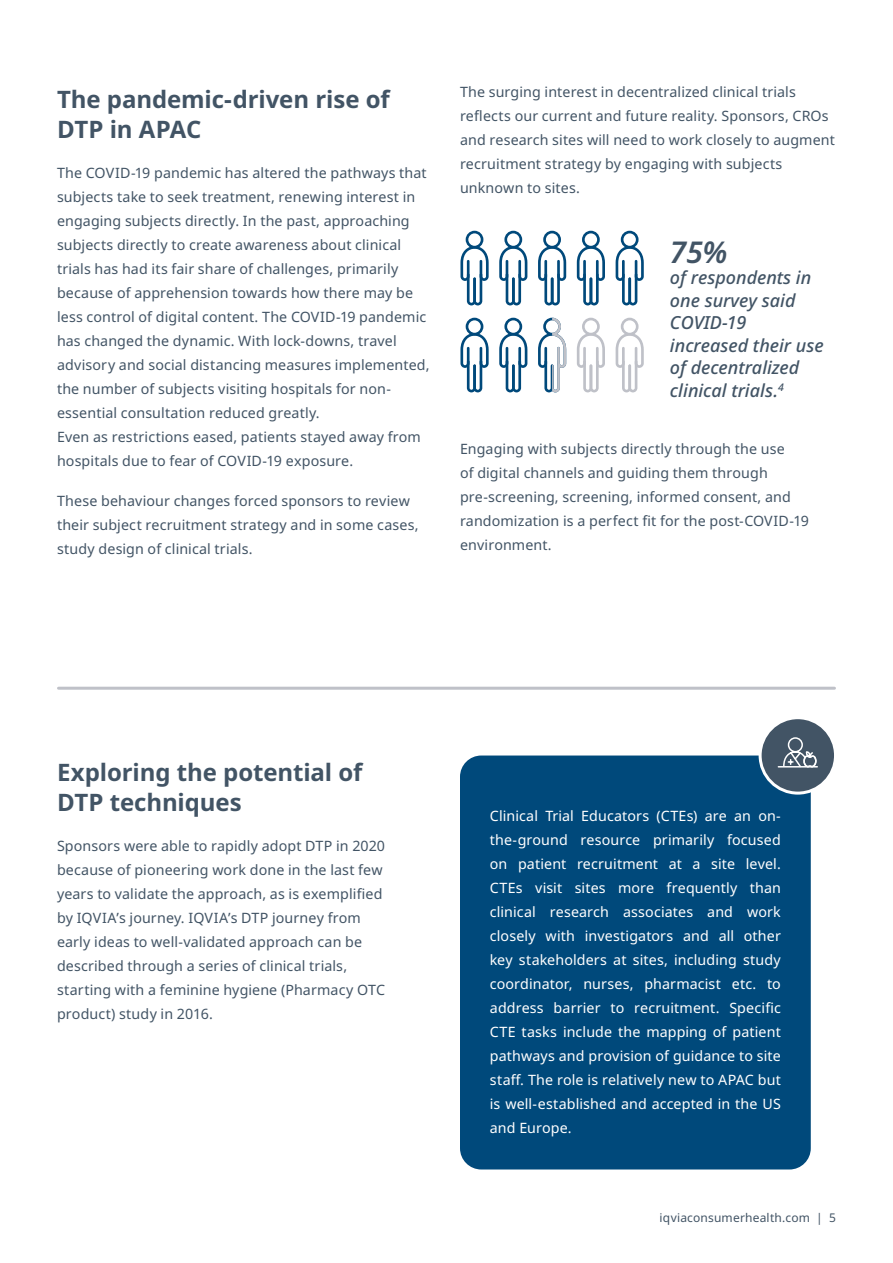
<style>
.page{position:relative;width:893px;height:1263px;background:#fff}
.page>*{position:absolute;margin:0;border:0;box-sizing:border-box;transform-origin:0 0}
.Body_copy_-_Space{font:italic 600 30px "Noto Sans";color:#425465}
.Section_heading{font:700 24px/30px "Noto Sans";letter-spacing:-.005em;color:#425465}
.Body_copy_-_Space-2{font:italic 500 18px/22.5px "Noto Sans";color:#425465}
.Body_copy_-_Space-3{font:14.25px/24px "Noto Sans";letter-spacing:.01em;color:#425465}
.Body_copy_-_Space-4{font:14.25px/24px "Noto Sans";letter-spacing:.01em;color:#fff;text-align:justify}
.t1{font:12px "Noto Sans";letter-spacing:.015em;color:#425465}
</style>
<div class="page">
<hr style="left:58px;top:687px;width:776px;height:3px;background:#bfc1c8">
<div style="left:460px;top:755px;width:351px;height:414px;background:#00497b;border-radius:21px"></div>
<svg style="left:460px;top:231px;width:29px;height:74px"></svg>
<svg style="left:460px;top:318px;width:29px;height:74px"></svg>
<svg style="left:538px;top:231px;width:28px;height:74px"></svg>
<svg style="left:538px;top:318px;width:28px;height:74px"></svg>
<svg style="left:499px;top:231px;width:28px;height:74px"></svg>
<svg style="left:499px;top:318px;width:28px;height:74px"></svg>
<svg style="left:577px;top:231px;width:28px;height:74px"></svg>
<svg style="left:577px;top:318px;width:28px;height:74px"></svg>
<svg style="left:616px;top:231px;width:28px;height:74px"></svg>
<svg style="left:616px;top:318px;width:28px;height:74px"></svg>
<div style="left:760px;top:718px;width:75px;height:75px;background:#425465;border-radius:50%"></div>
<div style="left:759px;top:716px;width:78px;height:79px;border:3px solid #fff;border-radius:50%"></div>
<svg style="left:777px;top:737px;width:41px;height:31px"></svg>
<p class="Section_heading" style="left:57px;top:85px;width:334px">The pandemic-driven rise of<br>DTP in APAC</p>
<p class="Body_copy_-_Space-3" style="left:57px;top:161px;width:374px">The COVID-19 pandemic has altered the pathways that subjects take to seek treatment, renewing interest in engaging subjects directly. In the past, approaching subjects directly to create awareness about clinical trials has had its fair share of challenges, primarily because of apprehension towards how there may be less control of digital content. The COVID-19 pandemic has changed the dynamic. With lock-downs, travel advisory and social distancing measures implemented, the number of subjects visiting hospitals for non&shy;essential consultation reduced greatly.<br>Even as restrictions eased, patients stayed away from hospitals due to fear of COVID-19 exposure.</p>
<p class="Body_copy_-_Space-3" style="left:57px;top:489px;width:363px">These behaviour changes forced sponsors to review their subject recruitment strategy and in some cases, study design of clinical trials.</p>
<p class="Body_copy_-_Space-3" style="left:460px;top:80px;width:376px">The surging interest in decentralized clinical trials reflects our current and future reality. Sponsors, CROs and research sites will need to work closely to augment recruitment strategy by engaging with subjects unknown to sites.</p>
<p class="Body_copy_-_Space" style="left:670px;top:231px;width:59px">75%</p>
<p class="Body_copy_-_Space-2" style="left:670px;top:267px;width:155px">of respondents in one survey said<br>COVID-19 increased their use of decentralized clinical trials.<sup>4</sup></p>
<p class="Body_copy_-_Space-3" style="left:460px;top:437px;width:350px">Engaging with subjects directly through the use<br>of digital channels and guiding them through pre-screening, screening, informed consent, and randomization is a perfect fit for the post-COVID-19 environment.</p>
<p class="Section_heading" style="left:57px;top:758px;width:307px">Exploring the potential of<br>DTP techniques</p>
<p class="Body_copy_-_Space-3" style="left:57px;top:834px;width:330px">Sponsors were able to rapidly adopt DTP in 2020 because of pioneering work done in the last few years to validate the approach, as is exemplified by IQVIA’s journey. IQVIA’s DTP journey from early ideas to well-validated approach can be described through a series of clinical trials, starting with a feminine hygiene (Pharmacy OTC product) study in 2016.</p>
<p class="Body_copy_-_Space-4" style="left:490px;top:804px;width:293px">Clinical Trial Educators (CTEs) are an on&shy;the-ground resource primarily focused on patient recruitment at a site level.<br>CTEs visit sites more frequently than clinical research associates and work closely with investigators and all other key stakeholders at sites, including study coordinator, nurses, pharmacist etc. to address barrier to recruitment. Specific CTE tasks include the mapping of patient pathways and provision of guidance to site staff. The role is relatively new to APAC but is well-established and accepted in the US and Europe.</p>
<p class="t1" style="left:660px;top:1209px;width:178px">iqviaconsumerhealth.com | 5</p>
</div>
